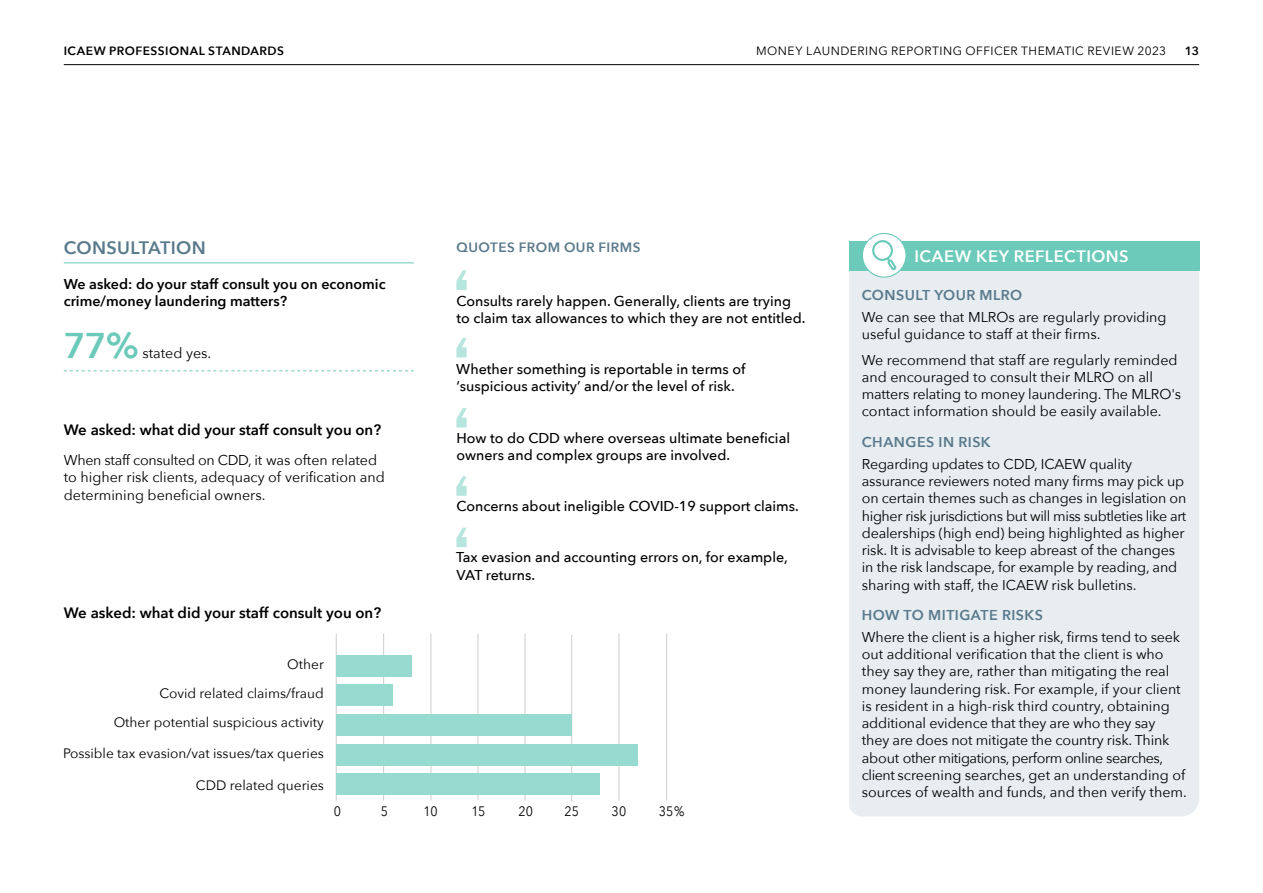
<style>
.page{position:relative;width:1263px;height:893px;background:#fff}
.page>*{position:absolute;margin:0;border:0;box-sizing:border-box;transform-origin:0 0}
.ZM_Number_fact_with_dash_rule{font:600 35.7px "Avenir Next";color:#6bcaba}
.ZM_BLUE_subead_Thematic_review_NO_INDENT{font:600 18px "Avenir Next";letter-spacing:.02em;color:#5a7a8c}
.ZM_Blue_heading_thematic_review{font:600 16.5px "Avenir Next";letter-spacing:.03em;color:#fff}
.ZM_We_asked_text{font:600 15px "Avenir Next";color:#000}
.ZM_Number_fact_with_dash_rule-2{font:14.25px/17.2px "Avenir Next";letter-spacing:-.01em;color:#000}
.t1{font:500 14.25px/17.2px "Avenir Next";color:#000}
.ZM_Number_fact_with_dash_rule-3{font:600 14.25px/17.2px "Avenir Next";color:#000}
.ZM_B_head{font:600 14.25px "Avenir Next";letter-spacing:.035em;color:#5a7a8c}
.t2{font:13.65px/28.8px "Avenir Next";color:#000;text-align:right}
.t3{font:13.65px "Avenir Next";color:#000;scale:.91 1}
.ZM_B_head-2{font:600 13.5px "Avenir Next";letter-spacing:.035em;color:#5a7a8c}
.t4{font:12px "Avenir Next";letter-spacing:.04em;color:#000}
.t5{font:600 12px "Avenir Next";letter-spacing:.04em;color:#000}
</style>
<div class="page">
<hr style="left:64px;top:64px;width:1135px;height:1px;background:#000">
<hr style="left:64px;top:262px;width:350px;height:1px;background:#6bcaba">
<svg style="left:64px;top:370px;width:350px;height:1px"></svg>
<div style="left:849px;top:271px;width:350px;height:545px;background:#e7edf0"></div>
<div style="left:849px;top:241px;width:350px;height:30px;background:#6bcaba"></div>
<div style="left:862px;top:233px;width:44px;height:44px;background:#fff;border-radius:50%"></div>
<div style="left:862px;top:233px;width:44px;height:45px;border:1px solid #6bcaba;border-radius:50%"></div>
<svg style="left:872px;top:240px;width:24px;height:30px"></svg>
<hr style="left:336px;top:634px;width:1px;height:166px;background:#d1d3d4">
<hr style="left:383px;top:634px;width:1px;height:166px;background:#d1d3d4">
<hr style="left:430px;top:634px;width:1px;height:166px;background:#d1d3d4">
<hr style="left:477px;top:634px;width:1px;height:166px;background:#d1d3d4">
<hr style="left:524px;top:634px;width:2px;height:166px;background:#d1d3d4">
<hr style="left:618px;top:634px;width:1px;height:167px;background:#d1d3d4">
<hr style="left:571px;top:635px;width:1px;height:167px;background:#d1d3d4">
<hr style="left:666px;top:634px;width:1px;height:166px;background:#d1d3d4">
<div style="left:337px;top:655px;width:75px;height:21px;background:#97dacf"></div>
<div style="left:337px;top:685px;width:56px;height:21px;background:#97dacf"></div>
<div style="left:337px;top:714px;width:235px;height:22px;background:#97dacf"></div>
<div style="left:337px;top:744px;width:301px;height:21px;background:#97dacf"></div>
<div style="left:337px;top:774px;width:263px;height:21px;background:#97dacf"></div>
<svg style="left:456px;top:270px;width:11px;height:20px"></svg>
<svg style="left:456px;top:338px;width:11px;height:19px"></svg>
<svg style="left:456px;top:408px;width:11px;height:20px"></svg>
<svg style="left:456px;top:476px;width:11px;height:20px"></svg>
<svg style="left:456px;top:528px;width:11px;height:19px"></svg>
<p class="t5" style="left:64px;top:40px;width:222px">ICAEW PROFESSIONAL STANDARDS</p>
<p class="t4" style="left:756px;top:40px;width:412px">MONEY LAUNDERING REPORTING OFFICER THEMATIC REVIEW 2023</p>
<p class="t5" style="left:1185px;top:40px;width:16px">13</p>
<p class="ZM_BLUE_subead_Thematic_review_NO_INDENT" style="left:64px;top:232px;width:144px">CONSULTATION</p>
<p class="ZM_Number_fact_with_dash_rule-3" style="left:64px;top:275px;width:323px">We asked: do your staff consult you on economic crime/money laundering matters?</p>
<p class="ZM_Number_fact_with_dash_rule" style="left:64px;top:315px;width:77px">77%</p>
<p class="ZM_Number_fact_with_dash_rule-2" style="left:142px;top:344px;width:70px">stated yes.</p>
<p class="ZM_We_asked_text" style="left:64px;top:417px;width:319px">We asked: what did your staff consult you on?</p>
<p class="ZM_Number_fact_with_dash_rule-2" style="left:64px;top:451px;width:323px">When staff consulted on CDD, it was often related to higher risk clients, adequacy of verification and determining beneficial owners.</p>
<p class="ZM_B_head-2" style="left:456px;top:235px;width:186px">QUOTES FROM OUR FIRMS</p>
<p class="t1" style="left:456px;top:291px;width:351px">Consults rarely happen. Generally, clients are trying to claim tax allowances to which they are not entitled.</p>
<p class="t1" style="left:456px;top:360px;width:291px">Whether something is reportable in terms of ‘suspicious activity’ and/or the level of risk.</p>
<p class="t1" style="left:456px;top:428px;width:335px">How to do CDD where overseas ultimate beneficial owners and complex groups are involved.</p>
<p class="t1" style="left:456px;top:497px;width:344px">Concerns about ineligible COVID-19 support claims.</p>
<p class="t1" style="left:456px;top:548px;width:333px">Tax evasion and accounting errors on, for example,<br>VAT returns.</p>
<p class="ZM_We_asked_text" style="left:64px;top:600px;width:319px">We asked: what did your staff consult you on?</p>
<p class="t2" style="left:114px;top:649px;width:212px">Other<br>Covid related claims/fraud<br>Other potential suspicious activity</p>
<p class="t2" style="left:63px;top:738px;width:262px">Possible tax evasion/vat issues/tax queries</p>
<p class="t2" style="left:196px;top:770px;width:129px">CDD related queries</p>
<p class="t3" style="left:334px;top:800px;width:9px">0</p>
<p class="t3" style="left:381px;top:800px;width:9px">5</p>
<p class="t3" style="left:423px;top:800px;width:17px">10</p>
<p class="t3" style="left:471px;top:800px;width:17px">15</p>
<p class="t3" style="left:518px;top:800px;width:18px">20</p>
<p class="t3" style="left:564px;top:800px;width:18px">25</p>
<p class="t3" style="left:612px;top:800px;width:18px">30</p>
<p class="t3" style="left:659px;top:800px;width:30px">35%</p>
<p class="ZM_Blue_heading_thematic_review" style="left:914px;top:242px;width:216px">ICAEW KEY REFLECTIONS</p>
<p class="ZM_B_head" style="left:862px;top:283px;width:162px">CONSULT YOUR MLRO</p>
<p class="ZM_Number_fact_with_dash_rule-2" style="left:862px;top:308px;width:306px">We can see that MLROs are regularly providing useful guidance to staff at their firms.</p>
<p class="ZM_Number_fact_with_dash_rule-2" style="left:862px;top:351px;width:321px">We recommend that staff are regularly reminded and encouraged to consult their MLRO on all matters relating to money laundering. The MLRO's contact information should be easily available.</p>
<p class="ZM_B_head" style="left:862px;top:430px;width:130px">CHANGES IN RISK</p>
<p class="ZM_Number_fact_with_dash_rule-2" style="left:862px;top:455px;width:326px">Regarding updates to CDD, ICAEW quality assurance reviewers noted many firms may pick up on certain themes such as changes in legislation on higher risk jurisdictions but will miss subtleties like art dealerships (high end) being highlighted as higher risk. It is advisable to keep abreast of the changes in the risk landscape, for example by reading, and sharing with staff, the ICAEW risk bulletins.</p>
<p class="ZM_B_head" style="left:862px;top:603px;width:183px">HOW TO MITIGATE RISKS</p>
<p class="ZM_Number_fact_with_dash_rule-2" style="left:862px;top:628px;width:326px">Where the client is a higher risk, firms tend to seek out additional verification that the client is who they say they are, rather than mitigating the real money laundering risk. For example, if your client is resident in a high-risk third country, obtaining additional evidence that they are who they say<br>they are does not mitigate the country risk. Think about other mitigations, perform online searches, client screening searches, get an understanding of sources of wealth and funds, and then verify them.</p>
</div>
